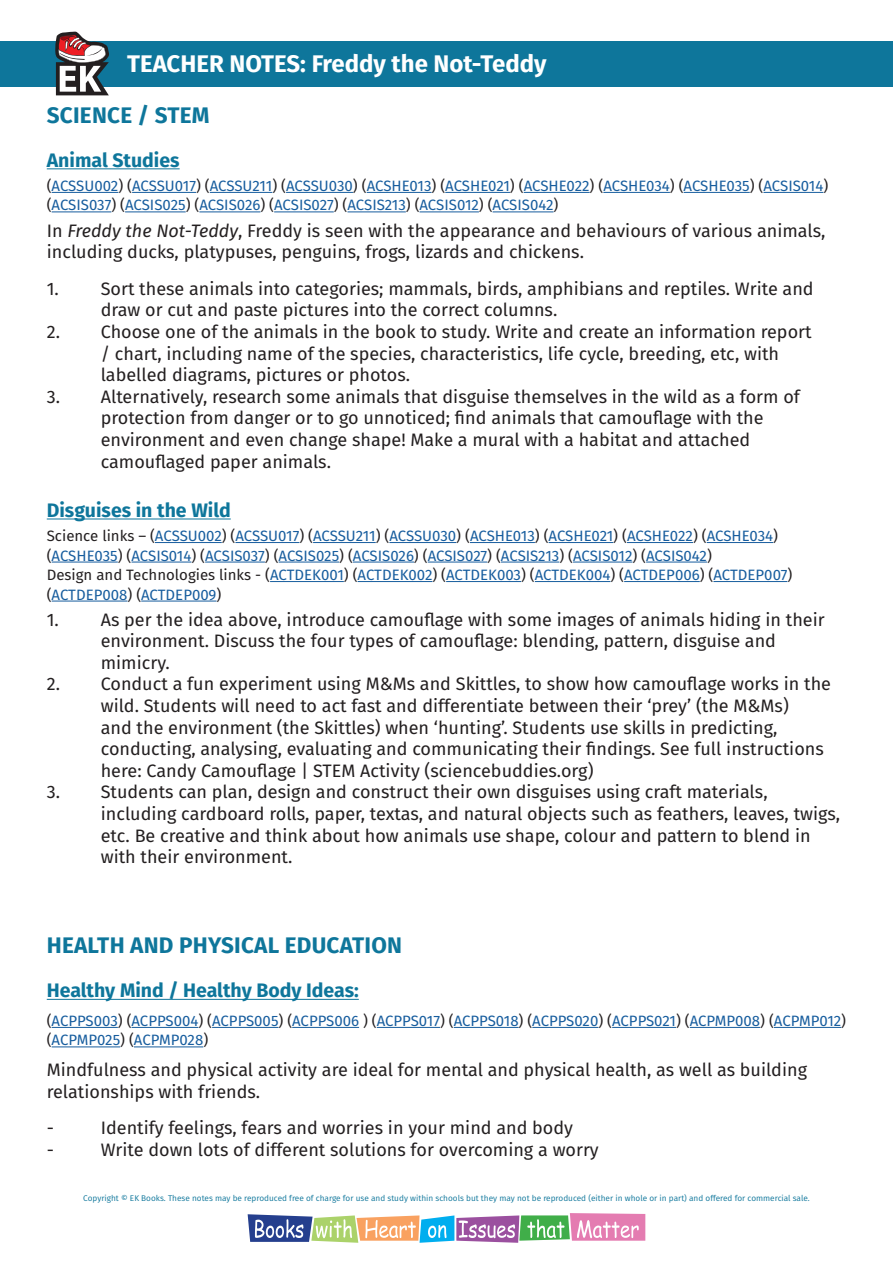
<style>
.page{position:relative;width:893px;height:1263px;background:#fff}
.page>*{position:absolute;margin:0;border:0;box-sizing:border-box;transform-origin:0 0}
.t1{font:700 24px "Fira Sans";color:#fff}
.t2{font:700 22.5px "Fira Sans";letter-spacing:.01em;color:#0e769b}
.t3{font:700 19.5px "Fira Sans";color:#0e769b}
.t4{font:18px/21.6px "Fira Sans";color:#231f20}
.t5{font:15px/19.5px "Fira Sans";color:#175d9e}
.t6{font:8.25px "Fira Sans";color:#0e769b}
.s1{color:#231f20}
.s2{font-style:italic}
</style>
<div class="page">
<div style="left:0;top:41px;width:893px;height:45px;background:#0e769b"></div>
<svg style="left:55px;top:32px;width:54px;height:63px"></svg>
<svg style="left:248px;top:1213px;width:397px;height:30px"></svg>
<hr style="left:47px;top:168px;width:133px;height:1px;background:#0e769b">
<hr style="left:52px;top:192px;width:66px;height:1px;background:#175d9e">
<hr style="left:132px;top:192px;width:64px;height:1px;background:#175d9e">
<hr style="left:210px;top:192px;width:62px;height:1px;background:#175d9e">
<hr style="left:286px;top:192px;width:67px;height:1px;background:#175d9e">
<hr style="left:367px;top:192px;width:65px;height:1px;background:#175d9e">
<hr style="left:445px;top:192px;width:65px;height:1px;background:#175d9e">
<hr style="left:524px;top:192px;width:66px;height:1px;background:#175d9e">
<hr style="left:603px;top:192px;width:67px;height:1px;background:#175d9e">
<hr style="left:684px;top:192px;width:66px;height:1px;background:#175d9e">
<hr style="left:763px;top:192px;width:60px;height:1px;background:#175d9e">
<hr style="left:52px;top:212px;width:59px;height:1px;background:#175d9e">
<hr style="left:125px;top:212px;width:61px;height:1px;background:#175d9e">
<hr style="left:199px;top:212px;width:61px;height:1px;background:#175d9e">
<hr style="left:274px;top:212px;width:60px;height:1px;background:#175d9e">
<hr style="left:347px;top:212px;width:59px;height:1px;background:#175d9e">
<hr style="left:419px;top:212px;width:60px;height:1px;background:#175d9e">
<hr style="left:493px;top:212px;width:61px;height:1px;background:#175d9e">
<hr style="left:47px;top:518px;width:184px;height:1px;background:#0e769b">
<hr style="left:155px;top:542px;width:67px;height:1px;background:#175d9e">
<hr style="left:235px;top:542px;width:64px;height:1px;background:#175d9e">
<hr style="left:313px;top:542px;width:63px;height:1px;background:#175d9e">
<hr style="left:389px;top:542px;width:67px;height:1px;background:#175d9e">
<hr style="left:470px;top:542px;width:65px;height:1px;background:#175d9e">
<hr style="left:549px;top:542px;width:64px;height:1px;background:#175d9e">
<hr style="left:627px;top:542px;width:66px;height:1px;background:#175d9e">
<hr style="left:707px;top:542px;width:66px;height:1px;background:#175d9e">
<hr style="left:52px;top:562px;width:66px;height:1px;background:#175d9e">
<hr style="left:131px;top:562px;width:60px;height:1px;background:#175d9e">
<hr style="left:205px;top:562px;width:60px;height:1px;background:#175d9e">
<hr style="left:279px;top:562px;width:60px;height:1px;background:#175d9e">
<hr style="left:353px;top:562px;width:61px;height:1px;background:#175d9e">
<hr style="left:428px;top:562px;width:59px;height:1px;background:#175d9e">
<hr style="left:501px;top:562px;width:58px;height:1px;background:#175d9e">
<hr style="left:573px;top:562px;width:59px;height:1px;background:#175d9e">
<hr style="left:646px;top:562px;width:61px;height:1px;background:#175d9e">
<hr style="left:270px;top:581px;width:74px;height:1px;background:#175d9e">
<hr style="left:358px;top:581px;width:74px;height:1px;background:#175d9e">
<hr style="left:446px;top:581px;width:75px;height:1px;background:#175d9e">
<hr style="left:535px;top:581px;width:75px;height:1px;background:#175d9e">
<hr style="left:624px;top:581px;width:76px;height:1px;background:#175d9e">
<hr style="left:713px;top:581px;width:74px;height:1px;background:#175d9e">
<hr style="left:52px;top:601px;width:75px;height:1px;background:#175d9e">
<hr style="left:141px;top:601px;width:75px;height:1px;background:#175d9e">
<hr style="left:47px;top:999px;width:312px;height:1px;background:#0e769b">
<hr style="left:52px;top:1027px;width:66px;height:1px;background:#175d9e">
<hr style="left:132px;top:1027px;width:66px;height:1px;background:#175d9e">
<hr style="left:212px;top:1027px;width:67px;height:1px;background:#175d9e">
<hr style="left:292px;top:1027px;width:67px;height:1px;background:#175d9e">
<hr style="left:377px;top:1027px;width:63px;height:1px;background:#175d9e">
<hr style="left:454px;top:1027px;width:65px;height:1px;background:#175d9e">
<hr style="left:532px;top:1027px;width:66px;height:1px;background:#175d9e">
<hr style="left:612px;top:1027px;width:64px;height:1px;background:#175d9e">
<hr style="left:690px;top:1027px;width:70px;height:1px;background:#175d9e">
<hr style="left:774px;top:1027px;width:67px;height:1px;background:#175d9e">
<hr style="left:52px;top:1046px;width:68px;height:1px;background:#175d9e">
<hr style="left:134px;top:1046px;width:69px;height:1px;background:#175d9e">
<h1 class="t1" style="left:127px;top:44px;width:421px">TEACHER NOTES: Freddy the Not-Teddy</h1>
<p class="t2" style="left:47px;top:96px;width:164px">SCIENCE / STEM</p>
<p class="t3" style="left:47px;top:144px;width:134px">Animal Studies</p>
<p class="t5" style="left:47px;top:175px;width:783px"><span class="s1">(</span>ACSSU002<span class="s1">) (</span>ACSSU017<span class="s1">) (</span>ACSSU211<span class="s1">) (</span>ACSSU030<span class="s1">) (</span>ACSHE013<span class="s1">) (</span>ACSHE021<span class="s1">) (</span>ACSHE022<span class="s1">) (</span>ACSHE034<span class="s1">) (</span>ACSHE035<span class="s1">) (</span>ACSIS014<span class="s1">) (</span>ACSIS037<span class="s1">) (</span>ACSIS025<span class="s1">) (</span>ACSIS026<span class="s1">) (</span>ACSIS027<span class="s1">) (</span>ACSIS213<span class="s1">) (</span>ACSIS012<span class="s1">) (</span>ACSIS042<span class="s1">)</span></p>
<p class="t4" style="left:47px;top:219px;width:780px">In <span class="s2">Freddy the Not-Teddy</span>, Freddy is seen with the appearance and behaviours of various animals, including ducks, platypuses, penguins, frogs, lizards and chickens.</p>
<p class="t4" style="left:101px;top:277px;width:714px;text-indent:-54px">1. Sort these animals into categories; mammals, birds, amphibians and reptiles. Write and draw or cut and paste pictures into the correct columns.</p>
<p class="t4" style="left:101px;top:320px;width:712px;text-indent:-54px">2. Choose one of the animals in the book to study. Write and create an information report / chart, including name of the species, characteristics, life cycle, breeding, etc, with labelled diagrams, pictures or photos.</p>
<p class="t4" style="left:101px;top:385px;width:701px;text-indent:-54px">3. Alternatively, research some animals that disguise themselves in the wild as a form of protection from danger or to go unnoticed; find animals that camouflage with the environment and even change shape! Make a mural with a habitat and attached camouflaged paper animals.</p>
<p class="t3" style="left:47px;top:494px;width:185px">Disguises in the Wild</p>
<p class="t5" style="left:47px;top:526px;width:747px"><span class="s1">Science links – (</span>ACSSU002<span class="s1">) (</span>ACSSU017<span class="s1">) (</span>ACSSU211<span class="s1">) (</span>ACSSU030<span class="s1">) (</span>ACSHE013<span class="s1">) (</span>ACSHE021<span class="s1">) (</span>ACSHE022<span class="s1">) (</span>ACSHE034<span class="s1">) (</span>ACSHE035<span class="s1">) (</span>ACSIS014<span class="s1">) (</span>ACSIS037<span class="s1">) (</span>ACSIS025<span class="s1">) (</span>ACSIS026<span class="s1">) (</span>ACSIS027<span class="s1">) (</span>ACSIS213<span class="s1">) (</span>ACSIS012<span class="s1">) (</span>ACSIS042<span class="s1">)<br>Design and Technologies links - (</span>ACTDEK001<span class="s1">) (</span>ACTDEK002<span class="s1">) (</span>ACTDEK003<span class="s1">) (</span>ACTDEK004<span class="s1">) (</span>ACTDEP006<span class="s1">) (</span>ACTDEP007<span class="s1">) (</span>ACTDEP008<span class="s1">) (</span>ACTDEP009<span class="s1">)</span></p>
<p class="t4" style="left:101px;top:608px;width:725px;text-indent:-54px">1. As per the idea above, introduce camouflage with some images of animals hiding in their environment. Discuss the four types of camouflage: blending, pattern, disguise and mimicry.</p>
<p class="t4" style="left:101px;top:673px;width:732px;text-indent:-54px">2. Conduct a fun experiment using M&amp;Ms and Skittles, to show how camouflage works in the wild. Students will need to act fast and differentiate between their ‘prey’ (the M&amp;Ms)<br>and the environment (the Skittles) when ‘hunting’. Students use skills in predicting, conducting, analysing, evaluating and communicating their findings. See full instructions here: Candy Camouflage | STEM Activity (sciencebuddies.org)</p>
<p class="t4" style="left:101px;top:781px;width:741px;text-indent:-54px">3. Students can plan, design and construct their own disguises using craft materials, including cardboard rolls, paper, textas, and natural objects such as feathers, leaves, twigs, etc. Be creative and think about how animals use shape, colour and pattern to blend in with their environment.</p>
<p class="t2" style="left:47px;top:926px;width:357px">HEALTH AND PHYSICAL EDUCATION</p>
<p class="t3" style="left:47px;top:974px;width:314px">Healthy Mind / Healthy Body Ideas:</p>
<p class="t5" style="left:47px;top:1010px;width:801px"><span class="s1">(</span>ACPPS003<span class="s1">) (</span>ACPPS004<span class="s1">) (</span>ACPPS005<span class="s1">) (</span>ACPPS006 <span class="s1">) (</span>ACPPS017<span class="s1">) (</span>ACPPS018<span class="s1">) (</span>ACPPS020<span class="s1">) (</span>ACPPS021<span class="s1">) (</span>ACPMP008<span class="s1">) (</span>ACPMP012<span class="s1">) (</span>ACPMP025<span class="s1">) (</span>ACPMP028<span class="s1">)</span></p>
<p class="t4" style="left:47px;top:1058px;width:762px">Mindfulness and physical activity are ideal for mental and physical health, as well as building relationships with friends.</p>
<p class="t4" style="left:47px;top:1117px;width:9px">-</p>
<p class="t4" style="left:101px;top:1117px;width:474px">Identify feelings, fears and worries in your mind and body</p>
<p class="t4" style="left:47px;top:1138px;width:9px">-</p>
<p class="t4" style="left:101px;top:1138px;width:500px">Write down lots of different solutions for overcoming a worry</p>
<p class="t6" style="left:83px;top:1192px;width:728px">Copyright © EK Books. These notes may be reproduced free of charge for use and study within schools but they may not be reproduced (either in whole or in part) and offered for commercial sale.</p>
</div>
